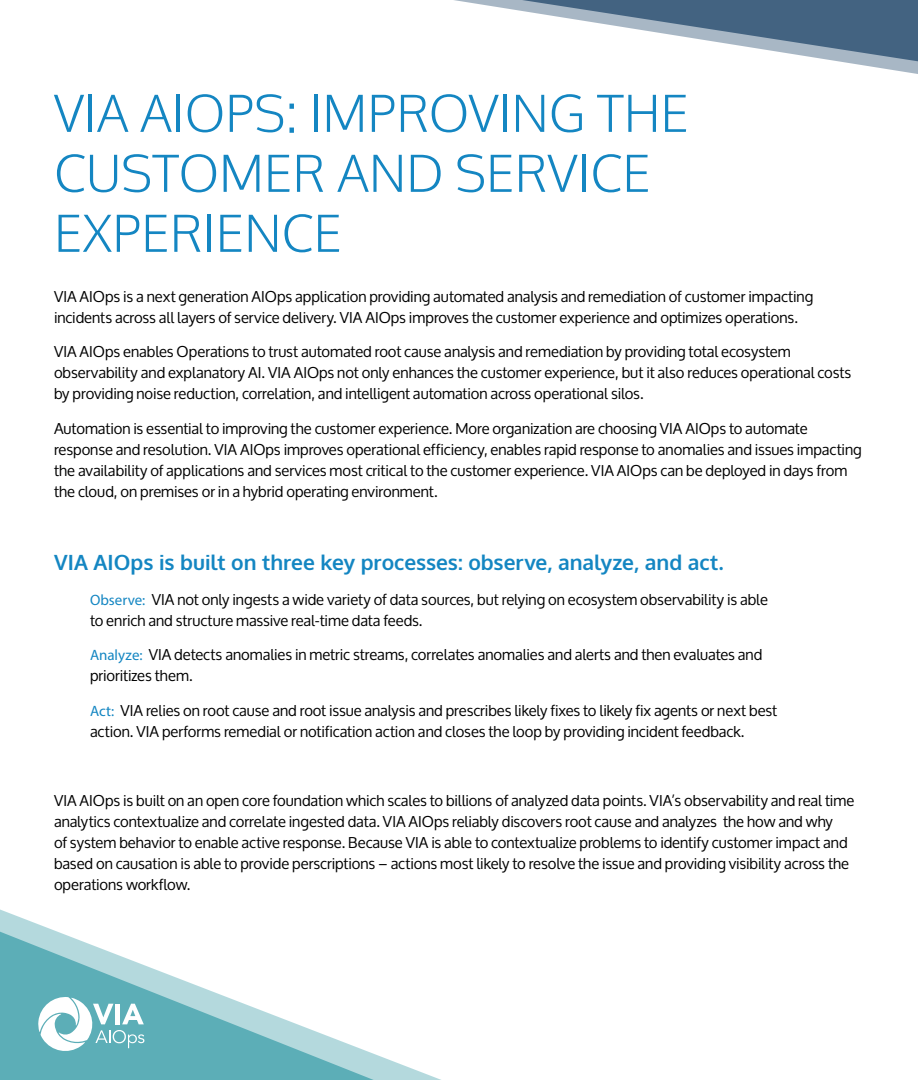
<style>
.page{position:relative;width:918px;height:1080px;background:#fff}
.page>*{position:absolute;margin:0;border:0;box-sizing:border-box;transform-origin:0 0}
.t1{font:300 51px/60px "Oxygen";color:#1486c2}
.t2{font:700 21px "Oxygen";color:#1486c2}
.t3{font:15px/21px "Oxygen";letter-spacing:-.005em;color:#000}
.s1{font-family:"Myriad Pro";color:#1486c2}
</style>
<div class="page">
<svg style="left:0;top:909px;width:441px;height:171px"></svg>
<svg style="left:0;top:932px;width:374px;height:148px"></svg>
<svg style="left:454px;top:0;width:464px;height:74px"></svg>
<svg style="left:522px;top:0;width:396px;height:61px"></svg>
<svg style="left:38px;top:997px;width:106px;height:54px"></svg>
<h1 class="t1" style="left:54px;top:85px;width:636px">VIA AIOPS: IMPROVING THE<br>CUSTOMER AND SERVICE<br>EXPERIENCE</h1>
<p class="t3" style="left:54px;top:286px;width:761px">VIA AIOps is a next generation AIOps application providing automated analysis and remediation of customer impacting incidents across all layers of service delivery. VIA AIOps improves the customer experience and optimizes operations.</p>
<p class="t3" style="left:54px;top:342px;width:799px">VIA AIOps enables Operations to trust automated root cause analysis and remediation by providing total ecosystem observability and explanatory AI. VIA AIOps not only enhances the customer experience, but it also reduces operational costs by providing noise reduction, correlation, and intelligent automation across operational silos.</p>
<p class="t3" style="left:54px;top:418px;width:809px">Automation is essential to improving the customer experience. More organization are choosing VIA AIOps to automate response and resolution. VIA AIOps improves operational efficiency, enables rapid response to anomalies and issues impacting the availability of applications and services most critical to the customer experience. VIA AIOps can be deployed in days from the cloud, on premises or in a hybrid operating environment.</p>
<h2 class="t2" style="left:54px;top:549px;width:671px">VIA AIOps is built on three key processes: observe, analyze, and act.</h2>
<p class="t3" style="left:90px;top:589px;width:679px"><span class="s1">Observe:</span> VIA not only ingests a wide variety of data sources, but relying on ecosystem observability is able to enrich and structure massive real-time data feeds.</p>
<p class="t3" style="left:90px;top:644px;width:674px"><span class="s1">Analyze:</span> VIA detects anomalies in metric streams, correlates anomalies and alerts and then evaluates and prioritizes them.</p>
<p class="t3" style="left:90px;top:700px;width:689px"><span class="s1">Act:</span> VIA relies on root cause and root issue analysis and prescribes likely fixes to likely fix agents or next best action. VIA performs remedial or notification action and closes the loop by providing incident feedback.</p>
<p class="t3" style="left:54px;top:790px;width:802px">VIA AIOps is built on an open core foundation which scales to billions of analyzed data points. VIA’s observability and real time analytics contextualize and correlate ingested data. VIA AIOps reliably discovers root cause and analyzes the how and why<br>of system behavior to enable active response. Because VIA is able to contextualize problems to identify customer impact and based on causation is able to provide perscriptions – actions most likely to resolve the issue and providing visibility across the operations workflow.</p>
</div>
